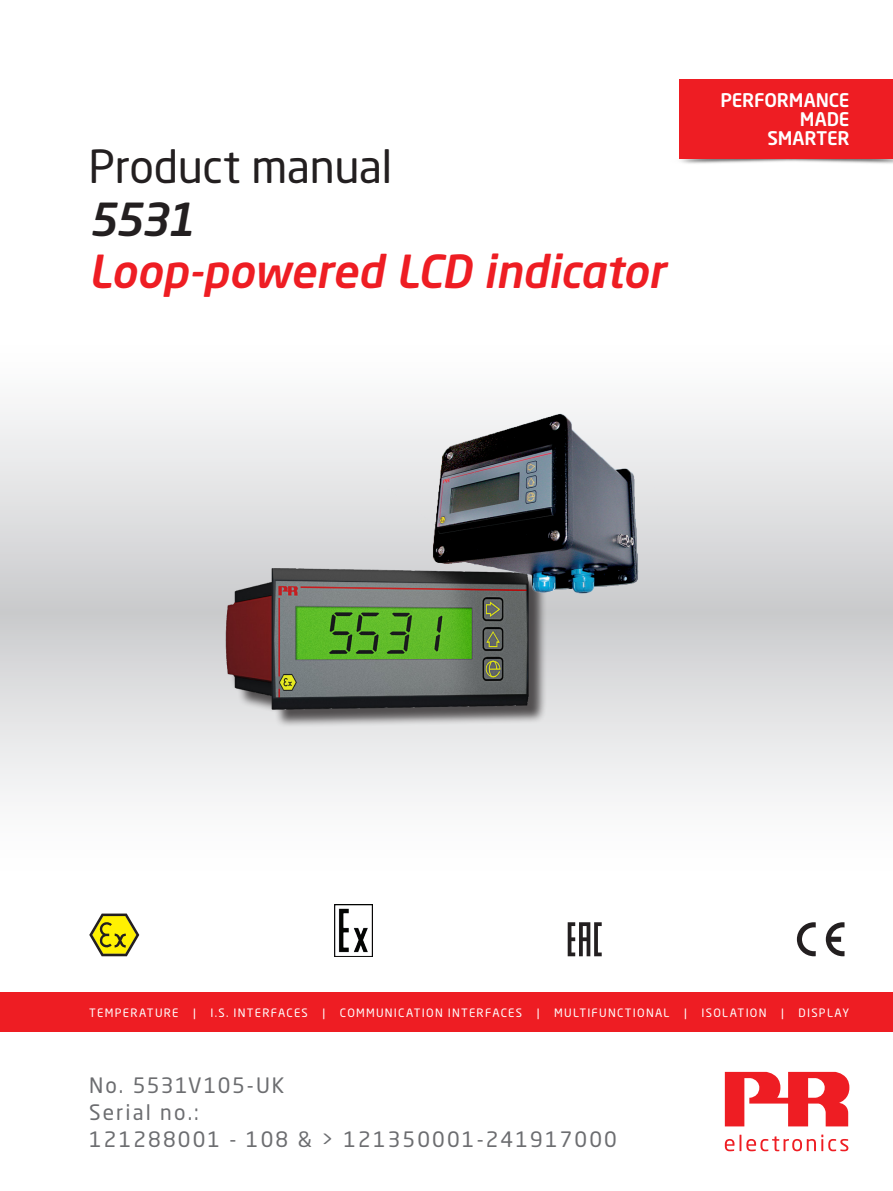
<style>
.page{position:relative;width:893px;height:1191px;background:#fff}
.page>*{position:absolute;margin:0;border:0;box-sizing:border-box;transform-origin:0 0}
.t1{font:italic 500 45px "Neo Sans Pro";letter-spacing:-.005em;color:#ee1d23}
.t2{font:45px "Neo Sans Pro";letter-spacing:-.01em;color:#231f20}
.t3{font:italic 500 45px "Neo Sans Pro";color:#231f20}
.t4{font:21px/26.8px "Neo Sans Pro";letter-spacing:.1em;color:#6c6d70}
.t5{font:500 18.6px/19px "Neo Sans Std";letter-spacing:-.01em;color:#fff;text-align:right}
.t6{font:11.4px "Neo Sans Pro";letter-spacing:.11em;color:#fff}
</style>
<div class="page">
<svg style="left:0;top:408px;width:893px;height:387px"></svg>
<div style="left:0;top:992px;width:893px;height:40px;background:#ee1d23"></div>
<img style="left:200px;top:432px;width:365px;height:363px">
<svg style="left:725px;top:1134px;width:123px;height:17px"></svg>
<svg style="left:725px;top:1071px;width:124px;height:55px"></svg>
<img style="left:679px;top:153px;width:214px;height:11px">
<div style="left:680px;top:79px;width:213px;height:80px;background:#ee1d23"></div>
<svg style="left:826px;top:922px;width:18px;height:34px"></svg>
<svg style="left:797px;top:922px;width:19px;height:34px"></svg>
<svg style="left:89px;top:913px;width:50px;height:43px"></svg>
<svg style="left:568px;top:922px;width:34px;height:34px"></svg>
<img style="left:334px;top:904px;width:38px;height:52px">
<img style="left:285px;top:408px;width:378px;height:294px">
<h1 class="t2" style="left:89px;top:139px;width:305px">Product manual</h1>
<h1 class="t3" style="left:89px;top:191px;width:107px">5531</h1>
<h1 class="t1" style="left:89px;top:243px;width:578px">Loop-powered LCD indicator</h1>
<h3 class="t5" style="left:720px;top:90px;width:131px">PERFORMANCE<br>MADE<br>SMARTER</h3>
<p class="t6" style="left:89px;top:1005px;width:91px">TEMPERATURE</p>
<p class="t6" style="left:193px;top:1005px;width:4px">|</p>
<p class="t6" style="left:211px;top:1005px;width:99px">I.S. INTERFACES</p>
<p class="t6" style="left:323px;top:1005px;width:4px">|</p>
<p class="t6" style="left:340px;top:1005px;width:184px">COMMUNICATION INTERFACES</p>
<p class="t6" style="left:537px;top:1005px;width:4px">|</p>
<p class="t6" style="left:554px;top:1005px;width:117px">MULTIFUNCTIONAL</p>
<p class="t6" style="left:684px;top:1005px;width:4px">|</p>
<p class="t6" style="left:701px;top:1005px;width:67px">ISOLATION</p>
<p class="t6" style="left:781px;top:1005px;width:4px">|</p>
<p class="t6" style="left:799px;top:1005px;width:52px">DISPLAY</p>
<h2 class="t4" style="left:89px;top:1071px;width:529px">No. 5531V105-UK<br>Serial no.:<br>121288001 - 108 &amp; &gt; 121350001-241917000</h2>
</div>
